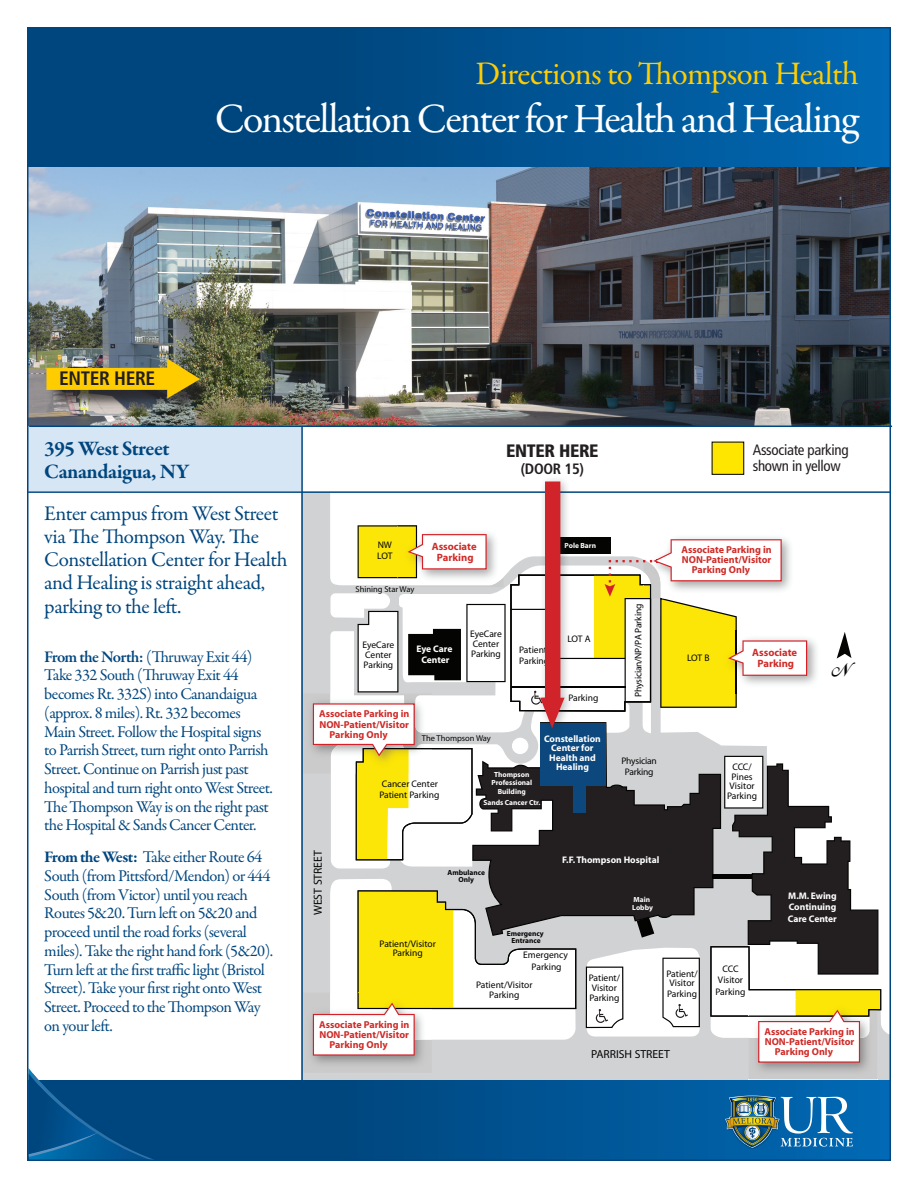
<style>
.page{position:relative;width:918px;height:1188px;background:#fff}
.page>*{position:absolute;margin:0;border:0;box-sizing:border-box;transform-origin:0 0}
.t1{font:42px "Garamond Premr Pro";letter-spacing:-.045em;color:#fff}
.t2{font:33px "Garamond Premr Pro";letter-spacing:-.025em;color:#fc0}
.sub1{font:21px/23.2px "Garamond Premr Pro";letter-spacing:-.025em;color:#00467e}
.sub1-2{font:700 21px/23.2px "Garamond Premr Pro";letter-spacing:-.02em;color:#00467e}
.sub1-3{font:700 condensed 19.5px "Frutiger LT Pro";letter-spacing:-.02em;color:#231f20}
.t3{font:19.05px "OPTI Dianna Script Bold Agen";color:#040503}
.sub1-4{font:900 condensed 18px "Frutiger LT Pro";letter-spacing:-.02em;color:#231f20}
.sub1-5{font:16.5px/18.8px "Garamond Premr Pro";letter-spacing:-.04em;color:#00467e}
.sub1-6{font:condensed 15px/16.5px "Frutiger LT Pro";letter-spacing:-.02em;color:#231f20}
.sub1-7{font:700 condensed 15px "Frutiger LT Pro";letter-spacing:-.02em;color:#231f20}
.t4{font:11.7px "Myriad";color:#040503}
.t5{font:700 10.65px/10.6px "Myriad";color:#cf2b28;text-align:center}
.t6{font:700 10.05px "Myriad";color:#cf2b28}
.t7{font:9.6px/9.6px "Myriad";color:#040503;text-align:center}
.t8{font:700 9.6px/11.4px "Myriad";color:#fff;text-align:center}
.t9{font:9.6px/11.4px "Myriad";letter-spacing:-.025em;color:#040503;text-align:center}
.t10{font:8.55px "Myriad";color:#040503}
.t11{font:700 7.35px/8.6px "Myriad";color:#fff;text-align:center}
.t12{font:700 7.35px/7.4px "Myriad";color:#040503;text-align:center}
.s1{font-weight:600}
.s2{font-weight:700}
</style>
<div class="page">
<img style="left:30px;top:166px;width:858px;height:260px">
<svg style="left:156px;top:1080px;width:732px;height:78px;background:#00518e"></svg>
<svg style="left:30px;top:1070px;width:126px;height:88px;background:#1e6094"></svg>
<img style="left:724px;top:1095px;width:57px;height:54px">
<img style="left:725px;top:1096px;width:128px;height:52px">
<div style="left:302px;top:492px;width:588px;height:587px;background:#d1d2d4"></div>
<div style="left:881px;top:493px;width:7px;height:541px;background:#fff"></div>
<img style="left:307px;top:700px;width:6px;height:55px">
<img style="left:307px;top:1011px;width:117px;height:57px">
<div style="left:27px;top:427px;width:274px;height:64px;background:#d7e6f4"></div>
<div style="left:27px;top:28px;width:864px;height:138px;background:linear-gradient(to right,#003e72,#0164ad)"></div>
<hr style="left:301px;top:427px;width:2px;height:653px;background:#00467e">
<hr style="left:29px;top:426px;width:863px;height:1px;background:#00467e">
<div style="left:49px;top:362px;width:169px;height:54px;background:#231f20;opacity:.75"></div>
<img style="left:46px;top:359px;width:154px;height:40px">
<hr style="left:28px;top:491px;width:862px;height:2px;background:#00467e">
<div style="left:535px;top:476px;width:39px;height:261px;background:#231f20;opacity:.3"></div>
<svg style="left:313px;top:482px;width:568px;height:581px"></svg>
<div style="left:712px;top:442px;width:32px;height:33px;background:#ffe600"></div>
<p class="t2" style="left:475px;top:54px;width:385px">Directions to Thompson Health</p>
<p class="t1" style="left:215px;top:94px;width:645px">Constellation Center for Health and Healing</p>
<p class="sub1-3" style="left:59px;top:367px;width:98px">ENTER HERE</p>
<p class="sub1-2" style="left:44px;top:437px;width:147px">395 West Street<br>Canandaigua, NY</p>
<p class="sub1" style="left:44px;top:502px;width:245px">Enter campus from West Street via The Thompson Way. The<br>Constellation Center for Health and Healing is straight ahead, parking to the left.</p>
<p class="sub1-5" style="left:44px;top:647px;width:230px"><span class="s1">From the North:</span> (Thruway Exit 44)<br>Take 332 South (Thruway Exit 44 becomes Rt. 332S) into Canandaigua (approx. 8 miles). Rt. 332 becomes Main Street. Follow the Hospital signs to Parrish Street, turn right onto Parrish Street. Continue on Parrish just past hospital and turn right onto West Street.<br>The Thompson Way is on the right past the Hospital &amp; Sands Cancer Center.</p>
<p class="sub1-5" style="left:44px;top:848px;width:230px"><span class="s2">From the West:</span> Take either Route 64<br>South (from Pittsford/Mendon) or 444<br>South (from Victor) until you reach Routes 5&amp;20. Turn left on 5&amp;20 and proceed until the road forks (several miles). Take the right hand fork (5&amp;20).<br>Turn left at the first traffic light (Bristol Street). Take your first right onto West Street. Proceed to the Thompson Way on your left.</p>
<p class="sub1-4" style="left:506px;top:440px;width:94px">ENTER HERE</p>
<p class="sub1-7" style="left:521px;top:460px;width:65px">(DOOR 15)</p>
<p class="sub1-6" style="left:753px;top:441px;width:97px">Associate parking shown in yellow</p>
<p class="t7" style="left:378px;top:540px;width:15px">NW</p>
<p class="t11" style="left:564px;top:541px;width:33px">Pole Barn</p>
<p class="t7" style="left:377px;top:551px;width:17px">LOT</p>
<p class="t5" style="left:432px;top:541px;width:46px">Associate<br>Parking</p>
<p class="t10" style="left:356px;top:585px;width:61px">Shining Star ay</p>
<p class="t10" style="left:400px;top:585px;width:9px">W</p>
<p class="t7" style="left:363px;top:641px;width:33px;line-height:10.1px;text-align:left">EyeCare<br>Center<br>Parking</p>
<p class="t7" style="left:470px;top:629px;width:33px;line-height:10.1px;text-align:left">EyeCare<br>Center<br>Parking</p>
<p class="t8" style="left:416px;top:643px;width:37px">Eye Care<br>Center</p>
<p class="t7" style="left:519px;top:644px;width:32px;line-height:11.4px;text-align:left">Patient<br>Parking</p>
<p class="t7" style="left:568px;top:634px;width:25px">LOT A</p>
<p class="t7" style="left:568px;top:694px;width:32px">Parking</p>
<p class="t6" style="left:319px;top:709px;width:92px">Associate Parking in</p>
<p class="t6" style="left:319px;top:719px;width:91px">NON-Patient/Visitor</p>
<p class="t6" style="left:330px;top:729px;width:60px">Parking Only</p>
<p class="t10" style="left:422px;top:733px;width:71px">The Thompson Way</p>
<p class="t8" style="left:544px;top:734px;width:58px;line-height:9.6px">Constellation<br>Center for<br>Health and<br>Healing</p>
<p class="t11" style="left:491px;top:770px;width:42px">Thompson<br>Professional<br>Building</p>
<p class="t11" style="left:483px;top:799px;width:59px">Sands Cancer Ctr.</p>
<p class="t7" style="left:379px;top:779px;width:62px;line-height:10.6px;text-align:left">Cancer Center<br>Patient Parking</p>
<p class="t9" style="left:633px;top:697px;width:95px;rotate:-90deg">Physician/NP/PA Parking</p>
<p class="t9" style="left:621px;top:756px;width:37px">Physician<br>Parking</p>
<p class="t6" style="left:681px;top:545px;width:92px">Associate Parking in</p>
<p class="t6" style="left:682px;top:555px;width:91px">NON-Patient/Visitor</p>
<p class="t6" style="left:692px;top:565px;width:60px">Parking Only</p>
<p class="t7" style="left:687px;top:653px;width:24px">LOT B</p>
<p class="t5" style="left:752px;top:648px;width:46px">Associate<br>Parking</p>
<p class="t7" style="left:732px;top:763px;width:21px">CCC/</p>
<p class="t7" style="left:727px;top:767px;width:32px;line-height:19px">Pines<br>Parking</p>
<p class="t7" style="left:729px;top:782px;width:27px">Visitor</p>
<p class="t3" style="left:831px;top:658px;width:20px">N</p>
<p class="t4" style="left:312px;top:915px;width:66px;rotate:-90deg">WEST STREET</p>
<p class="t8" style="left:562px;top:854px;width:99px">F.F. Thompson Hospital</p>
<p class="t12" style="left:448px;top:869px;width:39px">Ambulance<br>Only</p>
<p class="t11" style="left:632px;top:895px;width:22px;text-align:left">Main<br>Lobby</p>
<p class="t7" style="left:380px;top:939px;width:58px">Patient/Visitor<br>Parking</p>
<p class="t12" style="left:507px;top:930px;width:38px">Emergency<br>Entrance</p>
<p class="t7" style="left:523px;top:950px;width:46px;line-height:11.4px">Emergency<br>Parking</p>
<p class="t7" style="left:476px;top:981px;width:58px">Patient/Visitor<br>Parking</p>
<p class="t7" style="left:589px;top:974px;width:33px;text-align:left">Patient/<br>Visitor<br>Parking</p>
<p class="t7" style="left:666px;top:969px;width:33px">Patient/<br>Visitor</p>
<p class="t7" style="left:667px;top:989px;width:32px">Parking</p>
<p class="t7" style="left:715px;top:963px;width:32px;line-height:11.4px">CCC<br>Visitor<br>Parking</p>
<p class="t8" style="left:788px;top:890px;width:51px;text-align:justify">M.M. Ewing Continuing Care Center</p>
<p class="t6" style="left:319px;top:1019px;width:92px">Associate Parking in</p>
<p class="t6" style="left:319px;top:1029px;width:91px">NON-Patient/Visitor</p>
<p class="t6" style="left:330px;top:1039px;width:60px">Parking Only</p>
<p class="t4" style="left:591px;top:1048px;width:80px">PARRISH STREET</p>
<p class="t6" style="left:764px;top:1026px;width:92px">Associate Parking in</p>
<p class="t6" style="left:765px;top:1036px;width:91px">NON-Patient/Visitor</p>
<p class="t6" style="left:775px;top:1046px;width:60px">Parking Only</p>
</div>
